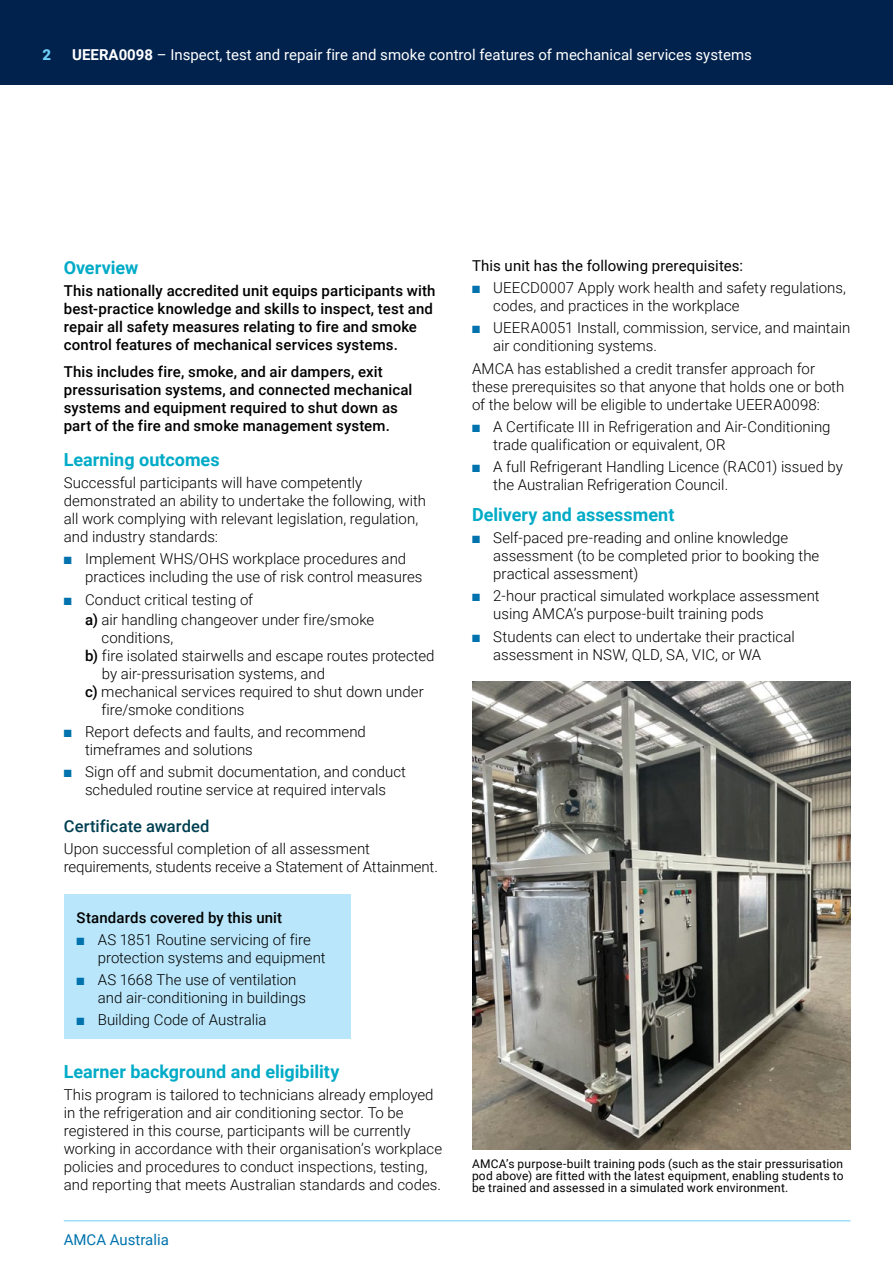
<style>
.page{position:relative;width:893px;height:1263px;background:#fff}
.page>*{position:absolute;margin:0;border:0;box-sizing:border-box;transform-origin:0 0}
.Heading_02{font:700 18px "Roboto";color:#00abc7}
.Heading_03{font:500 16.5px "Roboto";letter-spacing:.005em;color:#003f52}
.Body{font:300 15px/18px "Roboto";color:#000}
.Before_Bullet{font:300 15px/18px "Roboto";color:#000}
.Body-2{font:500 15px/18px "Roboto";letter-spacing:.01em;color:#000}
.Indented_Copy{font:300 15px/18px "Roboto";color:#000}
.t1{font:15px "Roboto";color:#fff}
.Before_Bullet-2{font:15px "Roboto";letter-spacing:.005em;color:#000}
.Heading_05{font:500 15px "Roboto";letter-spacing:.01em;color:#000}
.t2{font:15px "Roboto";color:#0073ae}
.t3{font:900 15px "Roboto";color:#6dcff6}
.Heading_03-2{font:12px/12px "Roboto";letter-spacing:.015em;color:#000;text-align:justify}
.s1{font-weight:700}
.s2{color:#0073ae}
.s3{font-weight:500}
</style>
<div class="page">
<div style="left:0;top:0;width:893px;height:85px;background:#00224d"></div>
<hr style="left:64px;top:1220px;width:786px;height:1px;background:#6dcff6">
<div style="left:64px;top:894px;width:286px;height:144px;background:#b9e6fa"></div>
<img style="left:472px;top:682px;width:378px;height:467px">
<p class="t3" style="left:43px;top:44px;width:10px">2</p>
<p class="t1" style="left:72px;top:44px;width:681px"><span class="s1">UEERA0098</span> – Inspect, test and repair fire and smoke control features of mechanical services systems</p>
<p class="Heading_02" style="left:64px;top:255px;width:76px">Overview</p>
<p class="Body-2" style="left:64px;top:281px;width:373px">This nationally accredited unit equips participants with best-practice knowledge and skills to inspect, test and repair all safety measures relating to fire and smoke control features of mechanical services systems.</p>
<p class="Body-2" style="left:64px;top:362px;width:350px">This includes fire, smoke, and air dampers, exit pressurisation systems, and connected mechanical systems and equipment required to shut down as part of the fire and smoke management system.</p>
<p class="Heading_02" style="left:64px;top:447px;width:157px">Learning outcomes</p>
<p class="Before_Bullet" style="left:64px;top:473px;width:364px">Successful participants will have competently demonstrated an ability to undertake the following, with all work complying with relevant legislation, regulation, and industry standards:</p>
<p class="Body" style="left:85px;top:549px;width:339px;text-indent:-21px"><span class="s2">■</span> Implement WHS/OHS workplace procedures and practices including the use of risk control measures</p>
<p class="Body" style="left:64px;top:590px;width:191px"><span class="s2">■</span> Conduct critical testing of</p>
<p class="Indented_Copy" style="left:102px;top:610px;width:274px;text-indent:-17px"><span class="s3">a)</span> air handling changeover under fire/smoke conditions,</p>
<p class="Indented_Copy" style="left:102px;top:646px;width:334px;text-indent:-17px"><span class="s3">b)</span> fire isolated stairwells and escape routes protected by air-pressurisation systems, and</p>
<p class="Indented_Copy" style="left:101px;top:682px;width:324px;text-indent:-16px"><span class="s3">c)</span> mechanical services required to shut down under fire/smoke conditions</p>
<p class="Body" style="left:85px;top:722px;width:282px;text-indent:-21px"><span class="s2">■</span> Report defects and faults, and recommend timeframes and solutions</p>
<p class="Body" style="left:64px;top:762px;width:344px;text-align:center"><span class="s2">■</span> Sign off and submit documentation, and conduct scheduled routine service at required intervals</p>
<p class="Heading_03" style="left:64px;top:814px;width:147px">Certificate awarded</p>
<p class="Before_Bullet" style="left:64px;top:839px;width:376px">Upon successful completion of all assessment requirements, students receive a Statement of Attainment.</p>
<p class="Heading_05" style="left:77px;top:907px;width:207px">Standards covered by this unit</p>
<p class="Body" style="left:98px;top:930px;width:229px;text-indent:-21px"><span class="s2">■</span> AS 1851 Routine servicing of fire protection systems and equipment</p>
<p class="Body" style="left:98px;top:970px;width:210px;text-indent:-21px"><span class="s2">■</span> AS 1668 The use of ventilation and air-conditioning in buildings</p>
<p class="Body" style="left:77px;top:1010px;width:191px"><span class="s2">■</span> Building Code of Australia</p>
<p class="Heading_02" style="left:64px;top:1059px;width:277px">Learner background and eligibility</p>
<p class="Body" style="left:64px;top:1085px;width:380px">This program is tailored to technicians already employed in the refrigeration and air conditioning sector. To be registered in this course, participants will be currently working in accordance with their organisation’s workplace policies and procedures to conduct inspections, testing, and reporting that meets Australian standards and codes.</p>
<p class="t2" style="left:64px;top:1229px;width:107px">AMCA Australia</p>
<p class="Before_Bullet-2" style="left:472px;top:255px;width:273px">This unit has the following prerequisites:</p>
<p class="Body" style="left:493px;top:278px;width:354px;text-indent:-21px"><span class="s2">■</span> UEECD0007 Apply work health and safety regulations, codes, and practices in the workplace</p>
<p class="Body" style="left:493px;top:318px;width:358px;text-indent:-21px"><span class="s2">■</span> UEERA0051 Install, commission, service, and maintain air conditioning systems.</p>
<p class="Before_Bullet" style="left:472px;top:359px;width:374px">AMCA has established a credit transfer approach for these prerequisites so that anyone that holds one or both of the below will be eligible to undertake UEERA0098:</p>
<p class="Body" style="left:493px;top:417px;width:339px;text-indent:-21px"><span class="s2">■</span> A Certificate III in Refrigeration and Air-Conditioning trade qualification or equivalent, OR</p>
<p class="Body" style="left:493px;top:457px;width:351px;text-indent:-21px"><span class="s2">■</span> A full Refrigerant Handling Licence (RAC01) issued by the Australian Refrigeration Council.</p>
<p class="Heading_02" style="left:472px;top:502px;width:204px">Delivery and assessment</p>
<p class="Body" style="left:493px;top:528px;width:328px;text-indent:-21px"><span class="s2">■</span> Self-paced pre-reading and online knowledge assessment (to be completed prior to booking the practical assessment)</p>
<p class="Body" style="left:493px;top:586px;width:328px;text-indent:-21px"><span class="s2">■</span> 2-hour practical simulated workplace assessment using AMCA’s purpose-built training pods</p>
<p class="Body" style="left:493px;top:627px;width:303px;text-indent:-21px"><span class="s2">■</span> Students can elect to undertake their practical assessment in NSW, QLD, SA, VIC, or WA</p>
<p class="Heading_03-2" style="left:472px;top:1157px;width:373px">AMCA’s purpose-built training pods (such as the stair pressurisation pod above) are fitted with the latest equipment, enabling students to be trained and assessed in a simulated work environment.</p>
</div>
